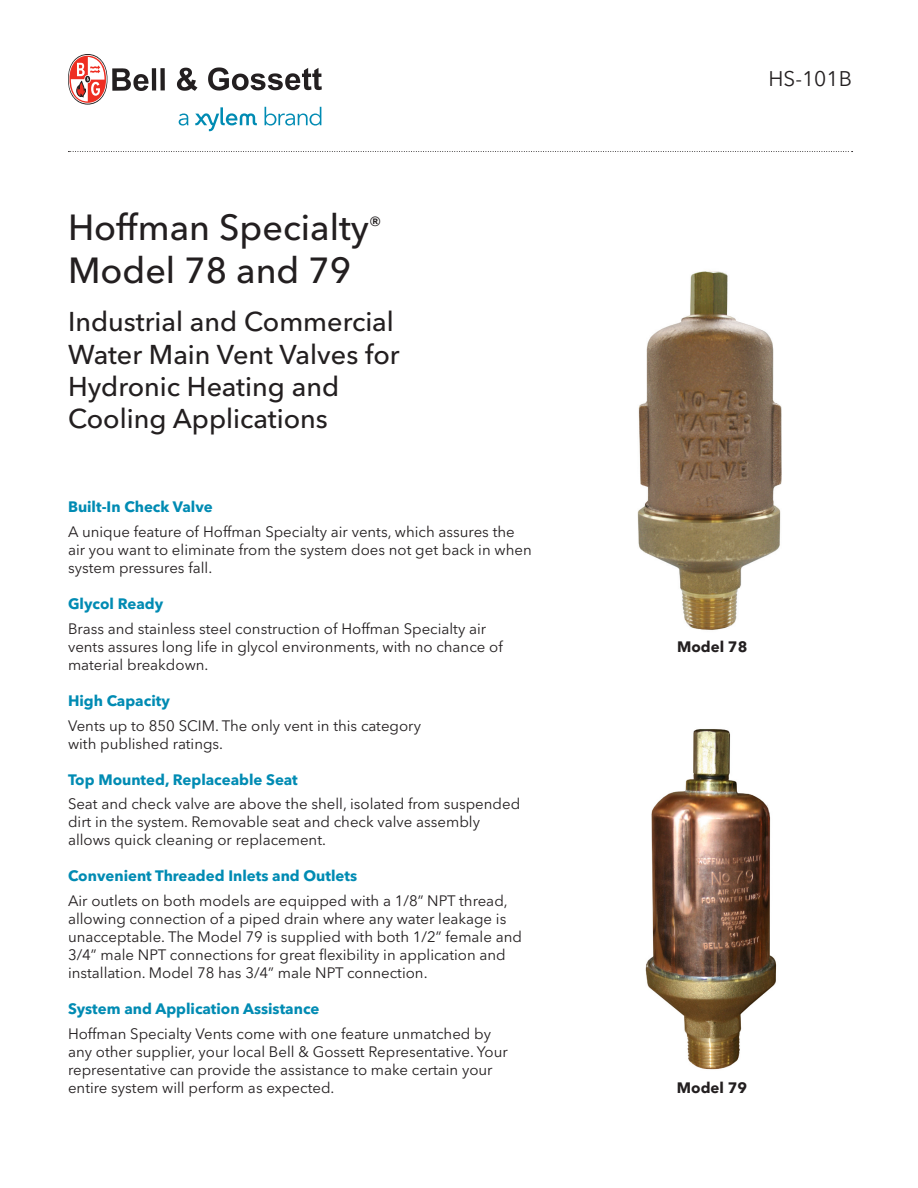
<style>
.page{position:relative;width:918px;height:1188px;background:#fff}
.page>*{position:absolute;margin:0;border:0;box-sizing:border-box;transform-origin:0 0}
.t1{font:500 36px "Avenir Next LT Pro";color:#231f20}
.t2{font:500 27px/32.4px "Avenir Next LT Pro";color:#231f20}
.t3{font:21px "Avenir Next LT Pro";color:#231f20}
.t4{font:15px/18px "Avenir Next LT Pro";color:#231f20}
.t5{font:700 15px "Avenir Next LT Pro";color:#008bb3}
.t6{font:700 15px "Avenir Next LT Pro";color:#231f20}
</style>
<div class="page">
<svg style="left:68px;top:151px;width:785px;height:1px"></svg>
<svg style="left:177px;top:68px;width:20px;height:23px"></svg>
<svg style="left:69px;top:55px;width:96px;height:49px"></svg>
<svg style="left:208px;top:67px;width:114px;height:24px"></svg>
<svg style="left:179px;top:114px;width:9px;height:12px"></svg>
<svg style="left:265px;top:107px;width:56px;height:19px"></svg>
<svg style="left:195px;top:107px;width:62px;height:24px"></svg>
<img style="left:645px;top:729px;width:132px;height:341px">
<img style="left:637px;top:271px;width:145px;height:359px">
<p class="t1" style="left:68px;top:206px;width:315px">Hoffman Specialty<sup>®</sup></p>
<p class="t1" style="left:68px;top:249px;width:285px">Model 78 and 79</p>
<p class="t2" style="left:68px;top:306px;width:327px">Industrial and Commercial</p>
<p class="t2" style="left:68px;top:338px;width:333px">Water Main Vent Valves for</p>
<p class="t2" style="left:68px;top:370px;width:273px">Hydronic Heating and<br>Cooling Applications</p>
<p class="t5" style="left:68px;top:498px;width:146px">Built-In Check Valve</p>
<p class="t4" style="left:68px;top:523px;width:465px">A unique feature of Hoffman Specialty air vents, which assures the air you want to eliminate from the system does not get back in when system pressures fall.</p>
<p class="t5" style="left:68px;top:595px;width:97px">Glycol Ready</p>
<p class="t4" style="left:68px;top:620px;width:436px">Brass and stainless steel construction of Hoffman Specialty air vents assures long life in glycol environments, with no chance of</p>
<p class="t4" style="left:68px;top:656px;width:142px">material breakdown.</p>
<p class="t5" style="left:68px;top:692px;width:103px">High Capacity</p>
<p class="t4" style="left:68px;top:716px;width:354px">Vents up to 850 SCIM. The only vent in this category with published ratings.</p>
<p class="t5" style="left:68px;top:770px;width:231px">Top Mounted, Replaceable Seat</p>
<p class="t4" style="left:68px;top:795px;width:454px">Seat and check valve are above the shell, isolated from suspended dirt in the system. Removable seat and check valve assembly</p>
<p class="t4" style="left:68px;top:831px;width:259px">allows quick cleaning or replacement.</p>
<p class="t5" style="left:68px;top:867px;width:291px">Convenient Threaded Inlets and Outlets</p>
<p class="t4" style="left:68px;top:892px;width:455px">Air outlets on both models are equipped with a 1/8” NPT thread, allowing connection of a piped drain where any water leakage is unacceptable. The Model 79 is supplied with both 1/2” female and 3/4” male NPT connections for great flexibility in application and installation. Model 78 has 3/4” male NPT connection.</p>
<p class="t5" style="left:68px;top:1000px;width:253px">System and Application Assistance</p>
<p class="t4" style="left:68px;top:1025px;width:441px">Hoffman Specialty Vents come with one feature unmatched by any other supplier, your local Bell &amp; Gossett Representative. Your representative can provide the assistance to make certain your entire system will perform as expected.</p>
<p class="t3" style="left:769px;top:66px;width:85px">HS-101B</p>
<p class="t6" style="left:677px;top:637px;width:72px">Model 78</p>
<p class="t6" style="left:677px;top:1079px;width:72px">Model 79</p>
</div>
